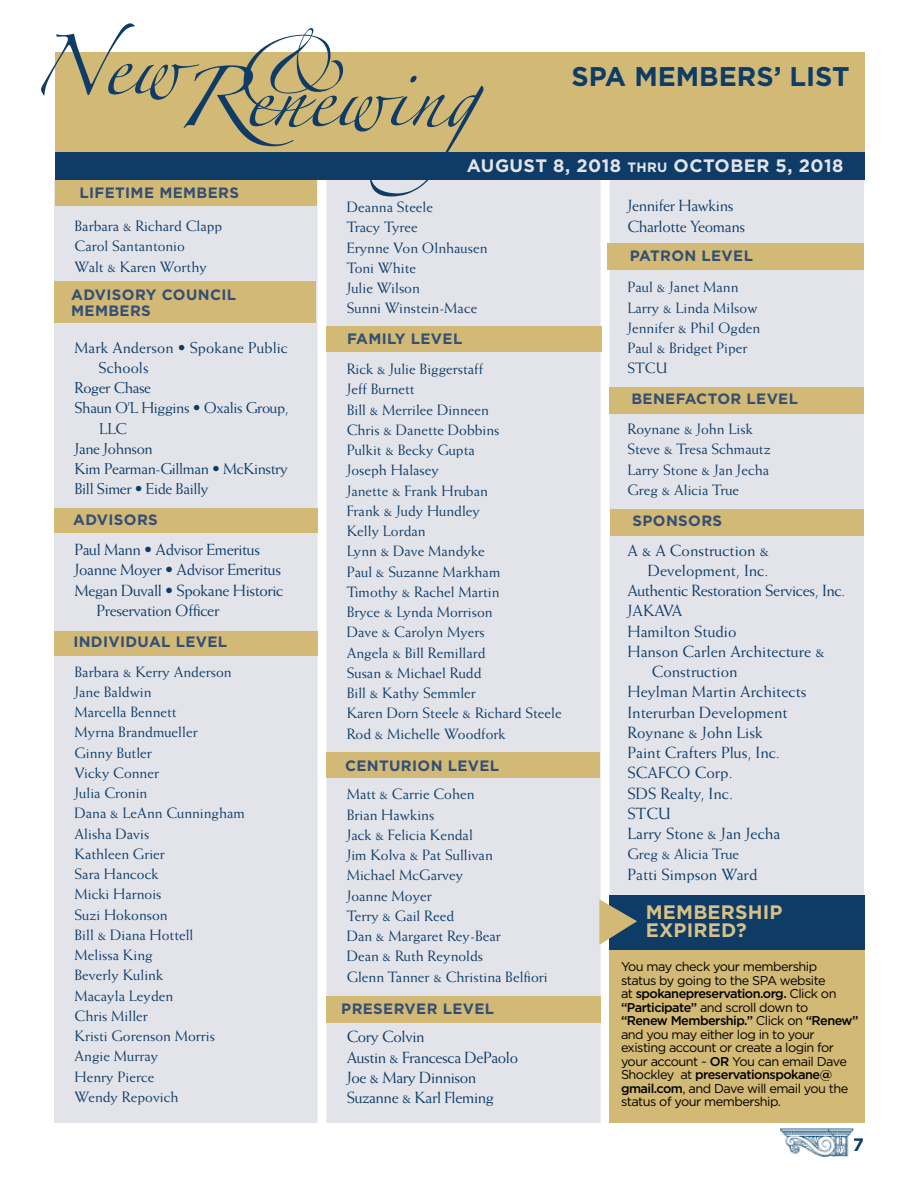
<style>
.page{position:relative;width:918px;height:1188px;background:#fff}
.page>*{position:absolute;margin:0;border:0;box-sizing:border-box;transform-origin:0 0}
.t1{font:54px "Zapfino";color:#0e3c67}
.t2{font:700 27px "Gotham";color:#0e3c67}
.t3{font:700 19.5px/18px "Gotham";letter-spacing:.01em;color:#d8c186}
.t4{font:700 18px "Gotham";letter-spacing:.025em;color:#e3e4ea}
.t5{font:700 18px "Gotham";color:#0e3c67}
.t6{font:16.2px/20.2px "Weiss";letter-spacing:-.025em;color:#0e3c67}
.t7{font:16.2px/20.2px "Weiss";color:#0e3c67}
.t8{font:15.75px "Weiss";letter-spacing:-.025em;color:#0e3c67}
.t9{font:15.75px "Weiss";letter-spacing:.005em;color:#0e3c67}
.t10{font:15px/20.2px "Weiss";color:#0e3c67}
.t11{font:700 15px/16.5px "Gotham";letter-spacing:.025em;color:#344e75}
.t12{font:12.75px/13.5px "Gotham";letter-spacing:-.04em;color:#000}
.s1{font-size:13.5px}
.s2{font-weight:500}
</style>
<div class="page">
<img style="left:780px;top:1129px;width:74px;height:27px">
<div style="left:54px;top:179px;width:810px;height:944px;background:#e3e4ea"></div>
<div style="left:317px;top:158px;width:9px;height:983px;background:#fff"></div>
<div style="left:601px;top:178px;width:9px;height:983px;background:#fff"></div>
<div style="left:55px;top:53px;width:810px;height:100px;background:#d2b975"></div>
<div style="left:55px;top:179px;width:261px;height:27px;background:#d2b975"></div>
<div style="left:54px;top:281px;width:261px;height:42px;background:#d2b975"></div>
<div style="left:54px;top:508px;width:264px;height:24px;background:#d2b975"></div>
<div style="left:54px;top:631px;width:263px;height:25px;background:#d2b975"></div>
<div style="left:326px;top:326px;width:276px;height:25px;background:#d2b975"></div>
<div style="left:326px;top:752px;width:273px;height:25px;background:#d2b975"></div>
<div style="left:326px;top:996px;width:274px;height:26px;background:#d2b975"></div>
<div style="left:608px;top:243px;width:256px;height:27px;background:#d2b975"></div>
<div style="left:55px;top:152px;width:810px;height:27px;background:#0e3c67"></div>
<div style="left:609px;top:387px;width:255px;height:26px;background:#d2b975"></div>
<div style="left:610px;top:509px;width:254px;height:26px;background:#d2b975"></div>
<div style="left:609px;top:904px;width:256px;height:219px;background:#d2b975"></div>
<div style="left:609px;top:895px;width:256px;height:55px;background:#0e3c67"></div>
<svg style="left:599px;top:899px;width:38px;height:46px"></svg>
<h1 class="t1" style="left:30px;top:43px;width:325px">Ne w &amp;</h1>
<h1 class="t1" style="left:174px;top:75px;width:385px">Renewing</h1>
<h2 class="t2" style="left:572px;top:61px;width:84px">SPA MEMBER</h2>
<h2 class="t2" style="left:756px;top:61px;width:93px">S’ LIST</h2>
<p class="t4" style="left:467px;top:156px;width:15px">AUGU</p>
<p class="t4" style="left:524px;top:156px;width:165px">ST 8, 2018 <span class="s1">THRU</span> OCTOBER</p>
<p class="t4" style="left:776px;top:156px;width:69px">5, 2018</p>
<p class="t11" style="left:79px;top:184px;width:161px">LIFETIME MEMBERS</p>
<p class="t6" style="left:627px;top:196px;width:119px">Jennifer Hawkins<br>Charlotte Yeomans</p>
<p class="t10" style="left:347px;top:197px;width:142px">Deanna Steele<br>Tracy Tyree<br>Erynne Von Olnhausen<br>Toni White<br>Julie Wilson<br>Sunni Winstein-Mace</p>
<p class="t10" style="left:75px;top:216px;width:149px">Barbara &amp; Richard Clapp<br>Carol Santantonio<br>Walt &amp; Karen Worthy</p>
<p class="t11" style="left:630px;top:247px;width:12px">PATRON</p>
<p class="t11" style="left:702px;top:247px;width:53px">LEVEL</p>
<p class="t10" style="left:627px;top:277px;width:134px">Paul &amp; Janet Mann<br>Larry &amp; Linda Milsow<br>Jennifer &amp; Phil Ogden<br>Paul &amp; Bridget Piper<br>STCU</p>
<p class="t11" style="left:71px;top:286px;width:162px">ADVISORY COUNCIL<br>MEMBERS</p>
<p class="t11" style="left:347px;top:330px;width:117px">FAMILY LEVEL</p>
<p class="t9" style="left:75px;top:338px;width:215px">Mark Anderson • Spokane Public</p>
<p class="t9" style="left:99px;top:358px;width:52px">Schools</p>
<p class="t8" style="left:75px;top:379px;width:78px">Roger Chase</p>
<p class="t8" style="left:75px;top:399px;width:216px">Shaun O’L Higgins • Oxalis Group,</p>
<p class="t8" style="left:99px;top:419px;width:29px">LLC</p>
<p class="t8" style="left:75px;top:439px;width:80px">Jane Johnson</p>
<p class="t8" style="left:75px;top:460px;width:215px">Kim Pearman-Gillman • McKinstry</p>
<p class="t8" style="left:75px;top:480px;width:136px">Bill Simer • Eide Bailly</p>
<p class="t10" style="left:347px;top:359px;width:217px">Rick &amp; Julie Biggerstaff<br>Jeff Burnett<br>Bill &amp; Merrilee Dinneen<br>Chris &amp; Danette Dobbins<br>Pulkit &amp; Becky Gupta<br>Joseph Halasey<br>Janette &amp; Frank Hruban<br>Frank &amp; Judy Hundley<br>Kelly Lordan<br>Lynn &amp; Dave Mandyke<br>Paul &amp; Suzanne Markham<br>Timothy &amp; Rachel Martin<br>Bryce &amp; Lynda Morrison<br>Dave &amp; Carolyn Myers<br>Angela &amp; Bill Remillard<br>Susan &amp; Michael Rudd<br>Bill &amp; Kathy Semmler<br>Karen Dorn Steele &amp; Richard Steele<br>Rod &amp; Michelle Woodfork</p>
<p class="t11" style="left:631px;top:390px;width:12px">BENE</p>
<p class="t11" style="left:676px;top:390px;width:22px">FACTOR</p>
<p class="t11" style="left:747px;top:390px;width:53px">LEVEL</p>
<p class="t10" style="left:627px;top:419px;width:145px">Roynane &amp; John Lisk<br>Steve &amp; Tresa Schmautz<br>Larry Stone &amp; Jan Jecha<br>Greg &amp; Alicia True</p>
<p class="t11" style="left:73px;top:511px;width:86px">ADVISORS</p>
<p class="t11" style="left:633px;top:512px;width:22px">SPON</p>
<p class="t11" style="left:678px;top:512px;width:45px">SORS</p>
<p class="t6" style="left:75px;top:539px;width:187px">Paul Mann • Advisor Emeritus</p>
<p class="t6" style="left:75px;top:559px;width:208px">Joanne Moyer • Advisor Emeritus</p>
<p class="t6" style="left:75px;top:580px;width:210px">Megan Duvall • Spokane Historic</p>
<p class="t6" style="left:96px;top:600px;width:125px">Preservation Officer</p>
<p class="t7" style="left:627px;top:540px;width:143px">A &amp; A Construction &amp;</p>
<p class="t7" style="left:648px;top:560px;width:122px">Development, Inc.</p>
<p class="t6" style="left:627px;top:580px;width:219px">Authentic Restoration Services, Inc.</p>
<p class="t6" style="left:627px;top:601px;width:56px">JAKAVA</p>
<p class="t7" style="left:627px;top:621px;width:111px">Hamilton Studio</p>
<p class="t7" style="left:627px;top:641px;width:199px">Hanson Carlen Architecture &amp;</p>
<p class="t7" style="left:652px;top:661px;width:87px">Construction</p>
<p class="t7" style="left:627px;top:682px;width:181px">Heylman Martin Architects</p>
<p class="t7" style="left:627px;top:702px;width:162px">Interurban Development</p>
<p class="t7" style="left:627px;top:722px;width:137px">Roynane &amp; John Lisk</p>
<p class="t7" style="left:627px;top:742px;width:154px">Paint Crafters Plus, Inc.</p>
<p class="t6" style="left:627px;top:763px;width:21px">Scafco</p>
<p class="t11" style="left:73px;top:633px;width:10px">INDI</p>
<p class="t11" style="left:109px;top:633px;width:23px">VIDUA</p>
<p class="t11" style="left:161px;top:633px;width:67px">L LEVEL</p>
<p class="t10" style="left:75px;top:661px;width:172px">Barbara &amp; Kerry Anderson<br>Jane Baldwin<br>Marcella Bennett<br>Myrna Brandmueller<br>Ginny Butler<br>Vicky Conner<br>Julia Cronin<br>Dana &amp; LeAnn Cunningham<br>Alisha Davis<br>Kathleen Grier<br>Sara Hancock<br>Micki Harnois<br>Suzi Hokonson<br>Bill &amp; Diana Hottell<br>Melissa King<br>Beverly Kulink<br>Macayla Leyden<br>Chris Miller<br>Kristi Gorenson Morris<br>Angie Murray<br>Henry Pierce<br>Wendy Repovich</p>
<p class="t11" style="left:345px;top:757px;width:12px">CENTURION</p>
<p class="t11" style="left:448px;top:757px;width:53px">LEVEL</p>
<p class="t7" style="left:627px;top:763px;width:155px;text-indent:67px">Corp.<br>SDS Realty, Inc.<br>STCU<br>Larry Stone &amp; Jan Jecha</p>
<p class="t10" style="left:627px;top:844px;width:113px">Greg &amp; Alicia True</p>
<p class="t7" style="left:627px;top:864px;width:131px">Patti Simpson Ward</p>
<p class="t10" style="left:347px;top:784px;width:203px">Matt &amp; Carrie Cohen<br>Brian Hawkins<br>Jack &amp; Felicia Kendal<br>Jim Kolva &amp; Pat Sullivan<br>Michael McGarvey<br>Joanne Moyer<br>Terry &amp; Gail Reed<br>Dan &amp; Margaret Rey-Bear<br>Dean &amp; Ruth Reynolds<br>Glenn Tanner &amp; Christina Belfiori</p>
<h3 class="t3" style="left:646px;top:903px;width:138px">MEMBERSHIP<br>EXPIRED?</h3>
<p class="t12" style="left:621px;top:960px;width:239px">You may check your membership<br>status by going to the SPA website<br>at <span class="s2">spokanepreservation.org.</span> Click on <span class="s2">“Participate”</span> and scroll down to <span class="s2">“Renew Membership.”</span> Click on <span class="s2">“Renew” </span>and you may either log in to your existing account or create a login for your account ~ <span class="s2">Or</span> You can email Dave Shockley at <span class="s2">preservationspokane@ gmail.com</span>, and Dave will email you the status of your membership.</p>
<p class="t11" style="left:341px;top:1000px;width:11px">PRE</p>
<p class="t11" style="left:373px;top:1000px;width:122px">SERVER LEVEL</p>
<p class="t6" style="left:347px;top:1027px;width:173px">Cory Colvin<br>Austin &amp; Francesca DePaolo<br>Joe &amp; Mary Dinnison<br>Suzanne &amp; Karl Fleming</p>
<p class="t5" style="left:853px;top:1134px;width:13px">7</p>
</div>
